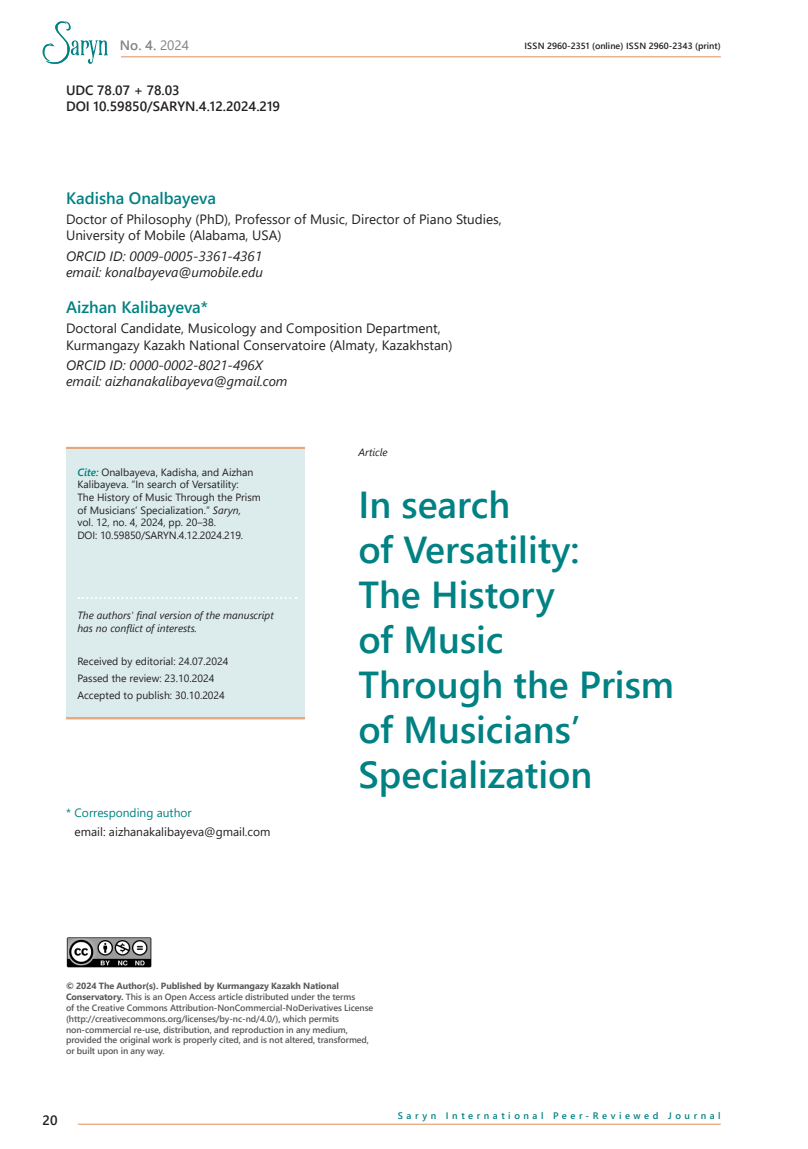
<style>
.page{position:relative;width:808px;height:1149px;background:#fff}
.page>*{position:absolute;margin:0;border:0;box-sizing:border-box;transform-origin:0 0}
.t1{font:600 37.5px/45px "Segoe UI";color:#008183}
.t2{font:600 16.5px "Segoe UI";color:#008183}
.t3{font:13.5px/16.2px "Segoe UI";color:#231f20}
.t4{font:italic 13.5px/16.2px "Segoe UI";color:#231f20}
.t5{font:600 13.5px/16.2px "Segoe UI";color:#231f20}
.t6{font:600 13.5px "Segoe UI";color:#808285}
.t7{font:12px "Segoe UI";color:#231f20}
.t8{font:12px "Segoe UI";color:#008183}
.t9{font:10.5px/12.6px "Segoe UI";color:#231f20}
.t10{font:italic 10.5px/12.6px "Segoe UI";color:#231f20}
.t11{font:600 9.45px "Segoe UI";letter-spacing:.375em;color:#008183}
.t12{font:600 9px/10.8px "Segoe UI";letter-spacing:-.01em;color:#57585a}
.t13{font:600 9px "Segoe UI";color:#231f20}
.s1{font-weight:400}
.s2{font-weight:600;font-style:italic;color:#008183}
.s3{font-style:italic}
.s4{font-weight:700}
</style>
<div class="page">
<svg style="left:42px;top:21px;width:66px;height:43px"></svg>
<hr style="left:78px;top:1123px;width:643px;height:1px;background:#e7a67e">
<hr style="left:121px;top:56px;width:600px;height:1px;background:#e7a67e">
<div style="left:66px;top:446px;width:239px;height:273px;background:#dceced"></div>
<img style="left:66px;top:937px;width:85px;height:30px">
<hr style="left:66px;top:716px;width:239px;height:3px;background:#e7a67e">
<hr style="left:66px;top:446px;width:239px;height:3px;background:#e7a67e">
<svg style="left:79px;top:597px;width:218px;height:2px"></svg>
<h3 class="t6" style="left:120px;top:33px;width:71px">No. 4. <span class="s1">2024</span></h3>
<p class="t13" style="left:524px;top:37px;width:198px">ISSN 2960-2351 (online) ISSN 2960-2343 (print)</p>
<h3 class="t5" style="left:66px;top:81px;width:215px">UDC 78.07 + 78.03<br>DOI 10.59850/SARYN.4.12.2024.219</h3>
<h2 class="t2" style="left:66px;top:182px;width:151px">Kadisha Onalbayeva</h2>
<h3 class="t3" style="left:66px;top:210px;width:437px">Doctor of Philosophy (PhD), Professor of Music, Director of Piano Studies,<br>University of Mobile (Alabama, USA)</h3>
<h3 class="t4" style="left:66px;top:245px;width:198px">ORCID ID: 0009-0005-3361-4361 email: konalbayeva@umobile.edu</h3>
<h2 class="t2" style="left:66px;top:291px;width:144px">Aizhan Kalibayeva*</h2>
<h3 class="t3" style="left:66px;top:319px;width:388px">Doctoral Candidate, Musicology and Composition Department,<br>Kurmangazy Kazakh National Conservatoire (Almaty, Kazakhstan)</h3>
<h3 class="t4" style="left:66px;top:355px;width:223px">ORCID ID: 0000-0002-8021-496X email: aizhanakalibayeva@gmail.com</h3>
<p class="t9" style="left:77px;top:464px;width:185px"><span class="s2">Cite:</span> Onalbayeva, Kadisha, and Aizhan Kalibayeva. “In search of Versatility:<br>The History of Music Through the Prism of Musicians’ Specialization.” <span class="s3">Saryn,<br></span>vol. 12, no. 4, 2024, pp. 20–38.<br>DOI: 10.59850/SARYN.4.12.2024.219.</p>
<p class="t10" style="left:77px;top:607px;width:198px">The authors' final version of the manuscript has no conflict of interests.</p>
<p class="t9" style="left:77px;top:652px;width:153px;line-height:16.8px">Received by editorial: 24.07.2024<br>Passed the review: 23.10.2024<br>Accepted to publish: 30.10.2024</p>
<h3 class="t8" style="left:66px;top:801px;width:127px">* Corresponding author</h3>
<h3 class="t7" style="left:75px;top:820px;width:197px">email: aizhanakalibayeva@gmail.com</h3>
<p class="t10" style="left:358px;top:443px;width:31px">Article</p>
<h1 class="t1" style="left:358px;top:479px;width:317px">In search<br>of Versatility:<br>The History<br>of Music<br>Through the Prism of Musicians’<br>Specialization</h1>
<p class="t12" style="left:66px;top:979px;width:309px"><span class="s4">© 2024 The Author(s). Published by Kurmangazy Kazakh National Conservatory.</span> This is an Open Access article distributed under the terms<br>of the Creative Commons Attribution-NonCommercial-NoDerivatives License (http://creativecommons.org/licenses/by-nc-nd/4.0/), which permits non-commercial re-use, distribution, and reproduction in any medium, provided the original work is properly cited, and is not altered, transformed, or built upon in any way.</p>
<h3 class="t5" style="left:43px;top:1110px;width:16px">20</h3>
<p class="t11" style="left:398px;top:1106px;width:324px">Saryn International Peer-Reviewed Journal</p>
</div>
